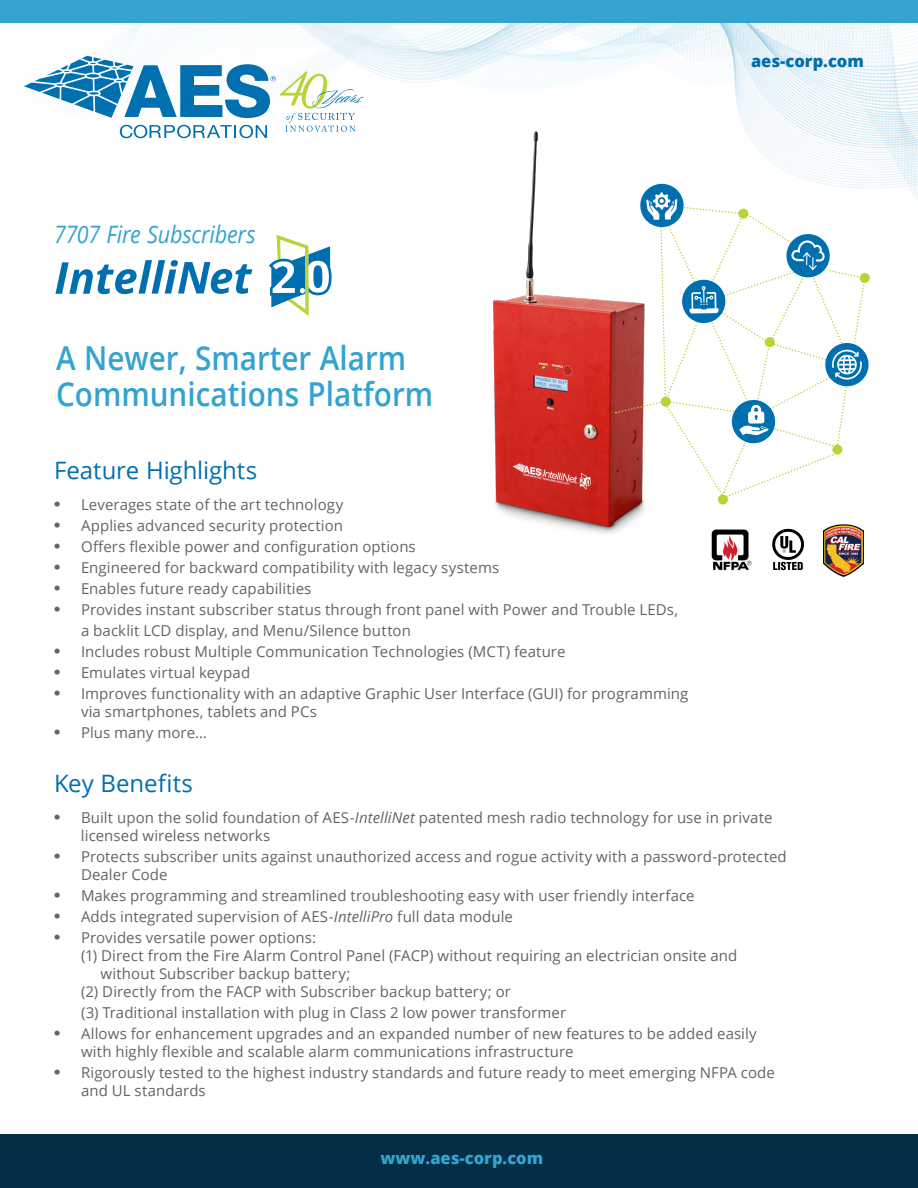
<style>
.page{position:relative;width:918px;height:1188px;background:#fff}
.page>*{position:absolute;margin:0;border:0;box-sizing:border-box;transform-origin:0 0}
.t1{font:600 33px/36px "Open Sans";color:#34a3d0;scale:.9 1}
.t2{font:24px "Open Sans";letter-spacing:-.005em;color:#006faf}
.t3{font:italic 24px "Open Sans";letter-spacing:-.01em;color:#34a3d0;scale:.9 1}
.t4{font:800 16.5px "Open Sans";color:#34a3d0}
.t5{font:800 16.5px "Open Sans";color:#006faf}
.t6{font:15px/18px "Open Sans";letter-spacing:.005em;color:#636466}
.s1{font-family:"Times";font-size:18px}
.s2{font-style:italic}
</style>
<div class="page">
<img style="left:86px;top:23px;width:832px;height:212px">
<div style="left:0;top:0;width:918px;height:23px;background:#34a3d0"></div>
<img style="left:460px;top:118px;width:207px;height:416px">
<img style="left:711px;top:529px;width:41px;height:42px">
<svg style="left:772px;top:529px;width:32px;height:41px"></svg>
<div style="left:0;top:1134px;width:918px;height:54px;background:#032f46"></div>
<svg style="left:24px;top:56px;width:339px;height:82px"></svg>
<div style="left:718px;top:494px;width:10px;height:11px;background:#bad536;border-radius:50%"></div>
<svg style="left:615px;top:183px;width:255px;height:315px"></svg>
<img style="left:824px;top:524px;width:40px;height:53px">
<svg style="left:269px;top:235px;width:63px;height:81px"></svg>
<svg style="left:56px;top:260px;width:196px;height:34px"></svg>
<h2 class="t3" style="left:54px;top:218px;width:226px">7707 Fire Subscribers</h2>
<h1 class="t1" style="left:56px;top:340px;width:421px">A Newer, Smarter Alarm<br>Communications Platform</h1>
<p class="t5" style="left:751px;top:48px;width:114px">aes-corp.com</p>
<h2 class="t2" style="left:54px;top:454px;width:205px">Feature Highlights</h2>
<p class="t6" style="left:54px;top:496px;width:291px"><span class="s1">•</span> Leverages state of the art technology</p>
<p class="t6" style="left:54px;top:517px;width:291px"><span class="s1">•</span> Applies advanced security protection</p>
<p class="t6" style="left:54px;top:538px;width:363px"><span class="s1">•</span> Offers flexible power and configuration options</p>
<p class="t6" style="left:54px;top:559px;width:447px"><span class="s1">•</span> Engineered for backward compatibility with legacy systems</p>
<p class="t6" style="left:54px;top:580px;width:259px"><span class="s1">•</span> Enables future ready capabilities</p>
<p class="t6" style="left:81px;top:599px;width:599px;line-height:21px;text-indent:-27px"><span class="s1">•</span> Provides instant subscriber status through front panel with Power and Trouble LEDs, a backlit LCD display, and Menu/Silence button</p>
<p class="t6" style="left:54px;top:643px;width:513px"><span class="s1">•</span> Includes robust Multiple Communication Technologies (MCT) feature</p>
<p class="t6" style="left:54px;top:664px;width:198px"><span class="s1">•</span> Emulates virtual keypad</p>
<p class="t6" style="left:81px;top:685px;width:609px;text-indent:-27px"><span class="s1">•</span> Improves functionality with an adaptive Graphic User Interface (GUI) for programming via smartphones, tablets and PCs</p>
<p class="t6" style="left:54px;top:724px;width:154px"><span class="s1">•</span> Plus many more…</p>
<h2 class="t2" style="left:54px;top:767px;width:141px">Key Benefits</h2>
<p class="t6" style="left:81px;top:808px;width:693px;text-indent:-27px"><span class="s1">•</span> Built upon the solid foundation of AES-<span class="s2">IntelliNet</span> patented mesh radio technology for use in private licensed wireless networks</p>
<p class="t6" style="left:81px;top:847px;width:707px;text-indent:-27px"><span class="s1">•</span> Protects subscriber units against unauthorized access and rogue activity with a password-protected<br>Dealer Code</p>
<p class="t6" style="left:54px;top:886px;width:642px"><span class="s1">•</span> Makes programming and streamlined troubleshooting easy with user friendly interface</p>
<p class="t6" style="left:54px;top:907px;width:461px"><span class="s1">•</span> Adds integrated supervision of AES-<span class="s2">IntelliPro</span> full data module</p>
<p class="t6" style="left:54px;top:928px;width:264px"><span class="s1">•</span> Provides versatile power options:</p>
<p class="t6" style="left:81px;top:946px;width:658px">(1) Direct from the Fire Alarm Control Panel (FACP) without requiring an electrician onsite and</p>
<p class="t6" style="left:100px;top:964px;width:251px">without Subscriber backup battery;</p>
<p class="t6" style="left:81px;top:982px;width:432px">(2) Directly from the FACP with Subscriber backup battery; or</p>
<p class="t6" style="left:81px;top:1003px;width:487px">(3) Traditional installation with plug in Class 2 low power transformer</p>
<p class="t6" style="left:81px;top:1024px;width:677px;text-indent:-27px"><span class="s1">•</span> Allows for enhancement upgrades and an expanded number of new features to be added easily with highly flexible and scalable alarm communications infrastructure</p>
<p class="t6" style="left:81px;top:1063px;width:695px;text-indent:-27px"><span class="s1">•</span> Rigorously tested to the highest industry standards and future ready to meet emerging NFPA code and UL standards</p>
<p class="t4" style="left:381px;top:1145px;width:164px">www.aes-corp.com</p>
</div>
